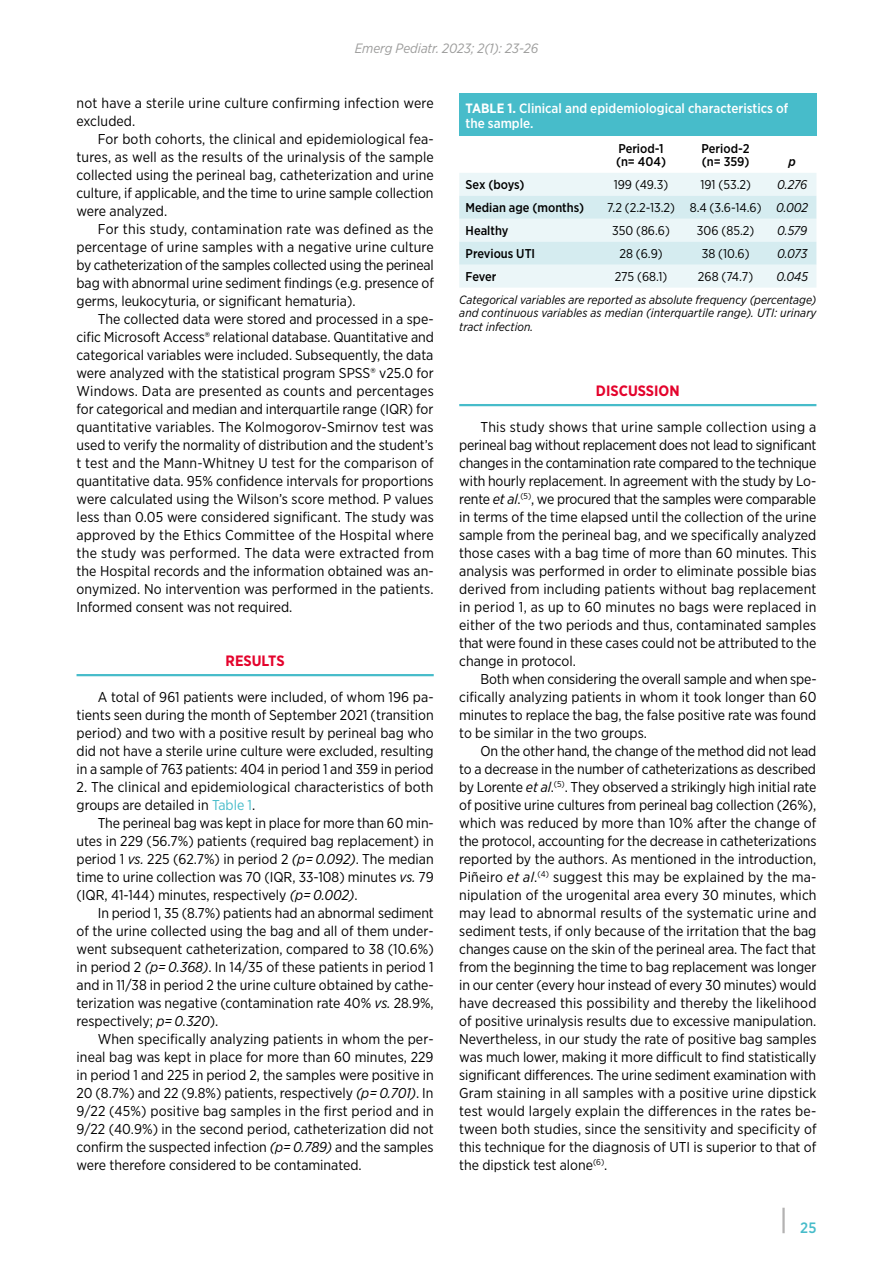
<style>
.page{position:relative;width:893px;height:1263px;background:#fff}
.page>*{position:absolute;margin:0;border:0;box-sizing:border-box;transform-origin:0 0}
.t1{font:700 15px "Gotham Narrow";color:#e4032c}
.t2{font:500 15px "Gotham Narrow";color:#47bcca}
.t3{font:14.25px/18px "Gotham Narrow";color:#000;text-align:justify}
.t4{font:14.25px/18px "Gotham Narrow";letter-spacing:.02em;color:#000}
.t5{font:500 13.5px/15px "Gotham Narrow";color:#fff}
.t6{font:italic 13.5px "Gotham Narrow";color:#9d9d9c}
.t7{font:12.75px "Gotham Narrow";color:#000}
.t8{font:500 12.75px/13.5px "Gotham Narrow";color:#000}
.t9{font:italic 12.75px "Gotham Narrow";letter-spacing:-.015em;color:#000}
.t10{font:italic 500 12.75px "Gotham Narrow";color:#000}
.t11{font:italic 12px/13.5px "Gotham Narrow";letter-spacing:.005em;color:#000;text-align:justify}
.s1{color:#47bcca}
.s2{font-style:italic}
.s3{font-weight:700}
</style>
<div class="page">
<hr style="left:782px;top:1208px;width:3px;height:25px;background:#b3b2b2">
<hr style="left:77px;top:674px;width:357px;height:2px;background:#47bcca">
<hr style="left:459px;top:404px;width:357px;height:2px;background:#47bcca">
<div style="left:459px;top:94px;width:357px;height:42px;background:#47bcca"></div>
<svg style="left:459px;top:173px;width:357px;height:115px;background:#e2f2f4"></svg>
<p class="t6" style="left:355px;top:40px;width:185px">Emerg Pediatr. 2023; 2(1): 23-26</p>
<p class="t4" style="left:77px;top:94px;width:359px">not have a sterile urine culture confirming infection were excluded.</p>
<p class="t3" style="left:77px;top:130px;width:359px;text-indent:21px">For both cohorts, the clinical and epidemiological fea&shy;tures, as well as the results of the urinalysis of the sample collected using the perineal bag, catheterization and urine culture, if applicable, and the time to urine sample collection were analyzed.</p>
<p class="t3" style="left:77px;top:220px;width:359px;text-indent:21px">For this study, contamination rate was defined as the percentage of urine samples with a negative urine culture by catheterization of the samples collected using the perineal bag with abnormal urine sediment findings (e.g. presence of germs, leukocyturia, or significant hematuria).</p>
<p class="t3" style="left:77px;top:310px;width:359px;text-indent:21px">The collected data were stored and processed in a spe&shy;cific Microsoft Access® relational database. Quantitative and categorical variables were included. Subsequently, the data were analyzed with the statistical program SPSS® v25.0 for Windows. Data are presented as counts and percentages for categorical and median and interquartile range (IQR) for quantitative variables. The Kolmogorov-Smirnov test was used to verify the normality of distribution and the student’s t test and the Mann-Whitney U test for the comparison of quantitative data. 95% confidence intervals for proportions were calculated using the Wilson’s score method. P values less than 0.05 were considered significant. The study was approved by the Ethics Committee of the Hospital where the study was performed. The data were extracted from the Hospital records and the information obtained was an&shy;onymized. No intervention was performed in the patients.<br>Informed consent was not required.</p>
<p class="t1" style="left:226px;top:651px;width:61px">RESULTS</p>
<p class="t3" style="left:77px;top:688px;width:359px;text-indent:21px">A total of 961 patients were included, of whom 196 pa&shy;tients seen during the month of September 2021 (transition period) and two with a positive result by perineal bag who did not have a sterile urine culture were excluded, resulting in a sample of 763 patients: 404 in period 1 and 359 in period</p>
<p class="t3" style="left:77px;top:778px;width:359px">2. The clinical and epidemiological characteristics of both groups are detailed in <span class="s1">Table 1</span>.</p>
<p class="t3" style="left:77px;top:814px;width:359px;text-indent:21px">The perineal bag was kept in place for more than 60 min&shy;utes in 229 (56.7%) patients (required bag replacement) in period 1 <span class="s2">vs.</span> 225 (62.7%) in period 2 <span class="s2">(p= 0.092)</span>. The median time to urine collection was 70 (IQR, 33-108) minutes <span class="s2">vs.</span> 79 (IQR, 41-144) minutes, respectively <span class="s2">(p= 0.002)</span>.</p>
<p class="t3" style="left:77px;top:904px;width:359px;text-indent:21px">In period 1, 35 (8.7%) patients had an abnormal sediment of the urine collected using the bag and all of them under&shy;went subsequent catheterization, compared to 38 (10.6%) in period 2 <span class="s2">(p= 0.368)</span>. In 14/35 of these patients in period 1 and in 11/38 in period 2 the urine culture obtained by cathe&shy;terization was negative (contamination rate 40% <span class="s2">vs.</span> 28.9%, respectively; <span class="s2">p= 0.320</span>).</p>
<p class="t3" style="left:77px;top:1030px;width:359px;text-indent:21px">When specifically analyzing patients in whom the per&shy;ineal bag was kept in place for more than 60 minutes, 229 in period 1 and 225 in period 2, the samples were positive in 20 (8.7%) and 22 (9.8%) patients, respectively <span class="s2">(p= 0.701)</span>. In 9/22 (45%) positive bag samples in the first period and in 9/22 (40.9%) in the second period, catheterization did not confirm the suspected infection <span class="s2">(p= 0.789)</span> and the samples were therefore considered to be contaminated.</p>
<p class="t5" style="left:466px;top:100px;width:324px"><span class="s3">TABLE 1.</span> Clinical and epidemiological characteristics of the sample.</p>
<p class="t8" style="left:616px;top:142px;width:52px">Period-1 (n= 404)</p>
<p class="t8" style="left:702px;top:142px;width:50px">Period-2 (n= 359)</p>
<p class="t10" style="left:788px;top:154px;width:9px">p</p>
<p class="t8" style="left:466px;top:178px;width:60px">Sex (boys)</p>
<p class="t7" style="left:614px;top:177px;width:56px">199 (49.3)</p>
<p class="t7" style="left:700px;top:177px;width:52px">191 (53.2)</p>
<p class="t9" style="left:777px;top:177px;width:32px">0.276</p>
<p class="t8" style="left:466px;top:201px;width:120px">Median age (months)</p>
<p class="t7" style="left:607px;top:200px;width:203px">7.2 (2.2-13.2) 8.4 (3.6-14.6) <span class="s2">0.002</span></p>
<p class="t8" style="left:466px;top:224px;width:44px">Healthy</p>
<p class="t7" style="left:612px;top:223px;width:59px">350 (86.6)</p>
<p class="t7" style="left:697px;top:223px;width:59px">306 (85.2)</p>
<p class="t9" style="left:777px;top:223px;width:32px">0.579</p>
<p class="t8" style="left:466px;top:247px;width:71px">Previous UTI</p>
<p class="t7" style="left:619px;top:246px;width:45px">28 (6.9)</p>
<p class="t7" style="left:702px;top:246px;width:49px">38 (10.6)</p>
<p class="t9" style="left:777px;top:246px;width:32px">0.073</p>
<p class="t8" style="left:466px;top:270px;width:32px">Fever</p>
<p class="t7" style="left:615px;top:269px;width:54px">275 (68.1)</p>
<p class="t7" style="left:698px;top:269px;width:57px">268 (74.7)</p>
<p class="t9" style="left:776px;top:269px;width:33px">0.045</p>
<p class="t11" style="left:459px;top:292px;width:359px">Categorical variables are reported as absolute frequency (percentage) and continuous variables as median (interquartile range). UTI: urinary tract infection.</p>
<p class="t1" style="left:596px;top:381px;width:85px">DISCUSSION</p>
<p class="t3" style="left:459px;top:418px;width:359px;text-indent:21px">This study shows that urine sample collection using a perineal bag without replacement does not lead to significant changes in the contamination rate compared to the technique with hourly replacement. In agreement with the study by Lo&shy;rente <span class="s2">et al</span>.<sup>(5)</sup>, we procured that the samples were comparable in terms of the time elapsed until the collection of the urine sample from the perineal bag, and we specifically analyzed those cases with a bag time of more than 60 minutes. This analysis was performed in order to eliminate possible bias derived from including patients without bag replacement in period 1, as up to 60 minutes no bags were replaced in either of the two periods and thus, contaminated samples that were found in these cases could not be attributed to the change in protocol.</p>
<p class="t3" style="left:459px;top:670px;width:359px;text-indent:21px">Both when considering the overall sample and when spe&shy;cifically analyzing patients in whom it took longer than 60 minutes to replace the bag, the false positive rate was found to be similar in the two groups.</p>
<p class="t3" style="left:459px;top:742px;width:359px;text-indent:21px">On the other hand, the change of the method did not lead to a decrease in the number of catheterizations as described by Lorente <span class="s2">et al</span>.<sup>(5)</sup>. They observed a strikingly high initial rate of positive urine cultures from perineal bag collection (26%), which was reduced by more than 10% after the change of the protocol, accounting for the decrease in catheterizations reported by the authors. As mentioned in the introduction, Piñeiro <span class="s2">et al</span>.<sup>(4)</sup> suggest this may be explained by the ma&shy;nipulation of the urogenital area every 30 minutes, which may lead to abnormal results of the systematic urine and sediment tests, if only because of the irritation that the bag changes cause on the skin of the perineal area. The fact that from the beginning the time to bag replacement was longer in our center (every hour instead of every 30 minutes) would have decreased this possibility and thereby the likelihood of positive urinalysis results due to excessive manipulation.<br>Nevertheless, in our study the rate of positive bag samples was much lower, making it more difficult to find statistically significant differences. The urine sediment examination with Gram staining in all samples with a positive urine dipstick test would largely explain the differences in the rates be&shy;tween both studies, since the sensitivity and specificity of this technique for the diagnosis of UTI is superior to that of the dipstick test alone<sup>(6)</sup>.</p>
<p class="t2" style="left:800px;top:1218px;width:18px">25</p>
</div>
